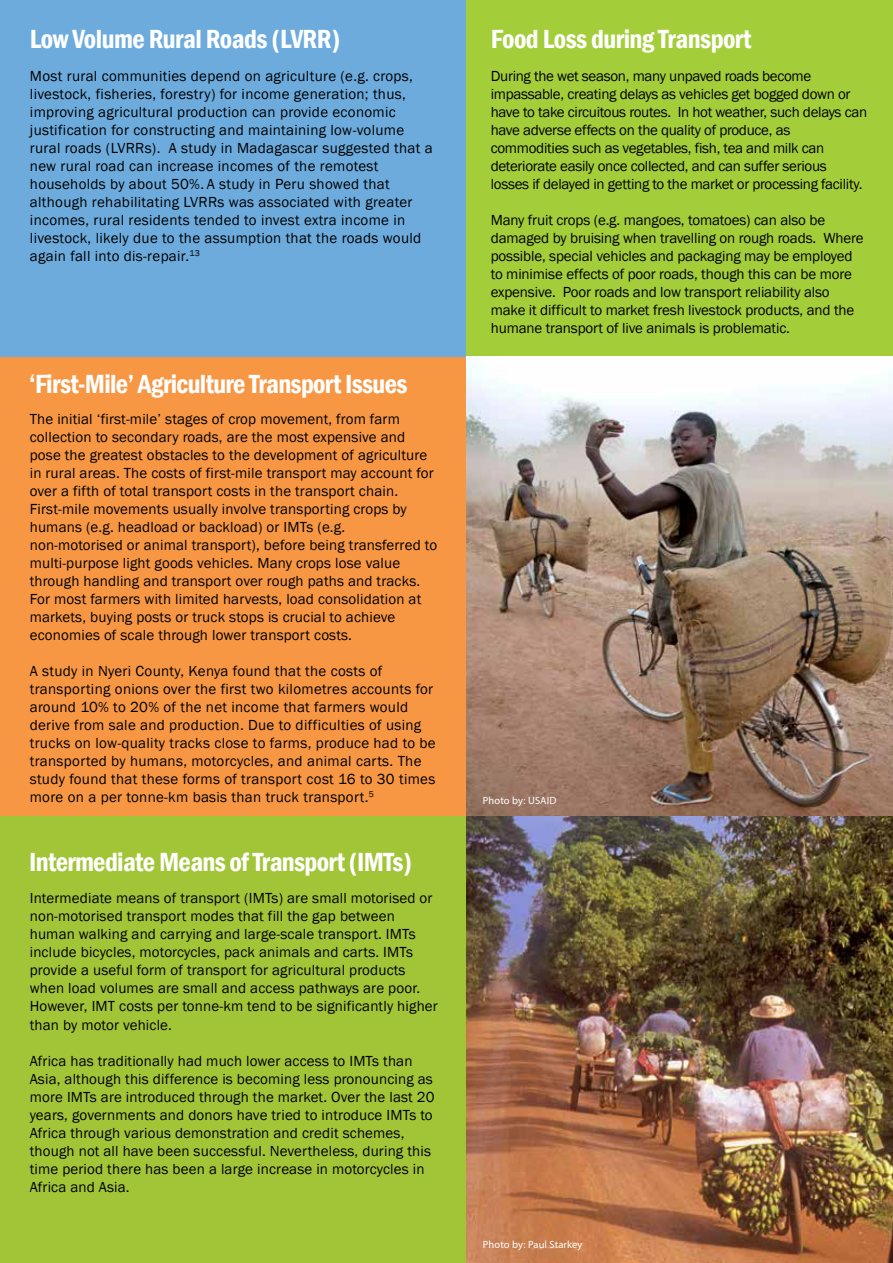
<style>
.page{position:relative;width:893px;height:1263px;background:#fff}
.page>*{position:absolute;margin:0;border:0;box-sizing:border-box;transform-origin:0 0}
.t1{font:600 condensed 27px "Franklin Gothic";letter-spacing:-.025em;color:#fff}
.t2{font:15px/18px "Franklin Gothic";letter-spacing:.01em;color:#000}
.t3{font:15px/18px "Franklin Gothic";letter-spacing:-.02em;color:#000}
.t4{font:15px/18px "Franklin Gothic";letter-spacing:-.01em;color:#000}
.t5{font:10.5px "Myriad Pro";letter-spacing:.01em;color:#fff}
</style>
<div class="page">
<div style="left:435px;top:0;width:457px;height:357px;background:#a3cd39"></div>
<div style="left:0;top:0;width:465px;height:357px;background:#6dabdd"></div>
<div style="left:0;top:357px;width:892px;height:526px;background:#f79743"></div>
<img style="left:466px;top:357px;width:426px;height:459px">
<img style="left:0;top:816px;width:892px;height:447px">
<h1 class="t1" style="left:30px;top:21px;width:311px">Low Volume Rural Roads (LVRR)</h1>
<p class="t2" style="left:30px;top:67px;width:404px">Most rural communities depend on agriculture (e.g. crops, livestock, fisheries, forestry) for income generation; thus, improving agricultural production can provide economic justification for constructing and maintaining low-volume rural roads (LVRRs). A study in Madagascar suggested that a new rural road can increase incomes of the remotest households by about 50%. A study in Peru showed that although rehabilitating LVRRs was associated with greater incomes, rural residents tended to invest extra income in livestock, likely due to the assumption that the roads would again fall into dis-repair.<sup>13</sup></p>
<h1 class="t1" style="left:29px;top:366px;width:380px">‘First-Mile’ Agriculture Transport Issues</h1>
<p class="t2" style="left:30px;top:410px;width:408px">The initial ‘first-mile’ stages of crop movement, from farm collection to secondary roads, are the most expensive and pose the greatest obstacles to the development of agriculture in rural areas. The costs of first-mile transport may account for over a fifth of total transport costs in the transport chain.<br>First-mile movements usually involve transporting crops by humans (e.g. headload or backload) or IMTs (e.g. non-motorised or animal transport), before being transferred to multi-purpose light goods vehicles. Many crops lose value through handling and transport over rough paths and tracks.<br>For most farmers with limited harvests, load consolidation at markets, buying posts or truck stops is crucial to achieve economies of scale through lower transport costs.</p>
<p class="t2" style="left:30px;top:662px;width:407px">A study in Nyeri County, Kenya found that the costs of transporting onions over the first two kilometres accounts for around 10% to 20% of the net income that farmers would derive from sale and production. Due to difficulties of using trucks on low-quality tracks close to farms, produce had to be transported by humans, motorcycles, and animal carts. The study found that these forms of transport cost 16 to 30 times more on a per tonne-km basis than truck transport.<sup>5</sup></p>
<h1 class="t1" style="left:29px;top:844px;width:384px">Intermediate Means of Transport (IMTs)</h1>
<p class="t2" style="left:30px;top:890px;width:409px">Intermediate means of transport (IMTs) are small motorised or non-motorised transport modes that fill the gap between human walking and carrying and large-scale transport. IMTs include bicycles, motorcycles, pack animals and carts. IMTs provide a useful form of transport for agricultural products when load volumes are small and access pathways are poor.<br>However, IMT costs per tonne-km tend to be significantly higher than by motor vehicle.</p>
<p class="t2" style="left:30px;top:1052px;width:406px">Africa has traditionally had much lower access to IMTs than Asia, although this difference is becoming less pronouncing as more IMTs are introduced through the market. Over the last 20 years, governments and donors have tried to introduce IMTs to Africa through various demonstration and credit schemes, though not all have been successful. Nevertheless, during this time period there has been a large increase in motorcycles in Africa and Asia.</p>
<h1 class="t1" style="left:490px;top:21px;width:262px">Food Loss during Transport</h1>
<p class="t3" style="left:490px;top:67px;width:378px">During the wet season, many unpaved roads become impassable, creating delays as vehicles get bogged down or have to take circuitous routes. In hot weather, such delays can have adverse effects on the quality of produce, as commodities such as vegetables, fish, tea and milk can deteriorate easily once collected, and can suffer serious losses if delayed in getting to the market or processing facility.</p>
<p class="t4" style="left:490px;top:211px;width:374px">Many fruit crops (e.g. mangoes, tomatoes) can also be damaged by bruising when travelling on rough roads. Where possible, special vehicles and packaging may be employed to minimise effects of poor roads, though this can be more expensive. Poor roads and low transport reliability also make it difficult to market fresh livestock products, and the humane transport of live animals is problematic.</p>
<p class="t5" style="left:482px;top:794px;width:75px">Photo by: USAID</p>
<p class="t5" style="left:482px;top:1238px;width:101px">Photo by: Paul Starkey</p>
</div>
